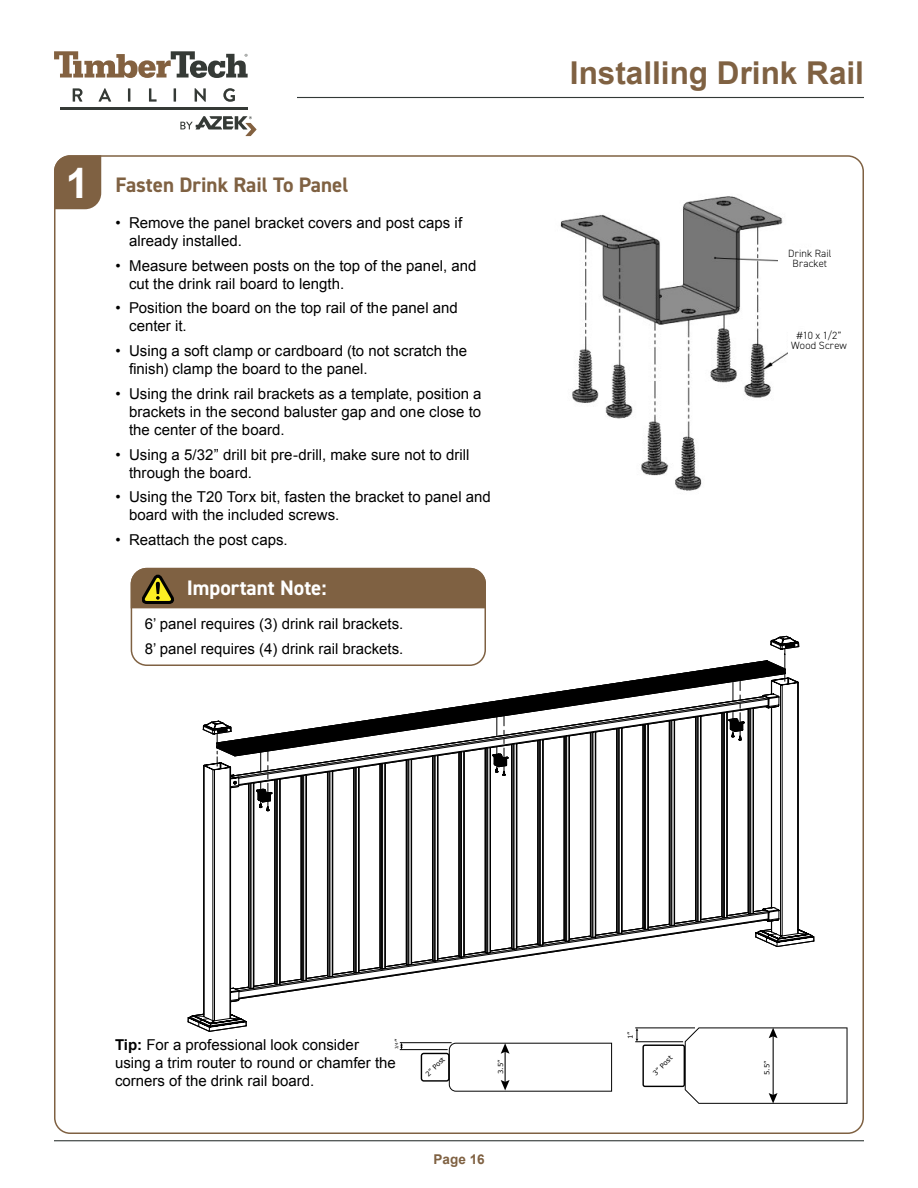
<style>
.page{position:relative;width:918px;height:1188px;background:#fff}
.page>*{position:absolute;margin:0;border:0;box-sizing:border-box;transform-origin:0 0}
.t1{font:700 31.5px "Arial";color:#7f6142}
.t2{font:700 21px "DIN2014";color:#7f6142}
.t3{font:700 21px "DIN2014";color:#fff}
.t4{font:15px/18px "Arial";color:#000}
.t5{font:700 13.5px "Arial";letter-spacing:.005em;color:#7f6142}
.t6{font:300 10.5px/10.5px "DIN2014";letter-spacing:.015em;color:#000;text-align:center}
.t7{font:6.75px "Verdana";color:#000}
.t8{font:3.9px "Verdana";color:#000}
.s1{font-family:"Arial";font-size:42px;color:#fff}
.s2{font-size:6.75px}
.s3{font-weight:700}
</style>
<div class="page">
<hr style="left:54px;top:1140px;width:810px;height:1px;background:#323937">
<hr style="left:297px;top:97px;width:567px;height:1px;background:#323937">
<hr style="left:60px;top:107px;width:188px;height:3px;background:#353a36">
<svg style="left:180px;top:116px;width:77px;height:20px"></svg>
<svg style="left:54px;top:51px;width:194px;height:27px"></svg>
<svg style="left:73px;top:88px;width:10px;height:14px"></svg>
<svg style="left:99px;top:88px;width:12px;height:14px"></svg>
<svg style="left:128px;top:88px;width:2px;height:14px"></svg>
<svg style="left:149px;top:88px;width:8px;height:14px"></svg>
<svg style="left:174px;top:88px;width:2px;height:14px"></svg>
<svg style="left:195px;top:88px;width:11px;height:14px"></svg>
<svg style="left:223px;top:88px;width:12px;height:14px"></svg>
<div style="left:54px;top:155px;width:47px;height:54px;background:#7f6142"></div>
<hr style="left:635px;top:1041px;width:48px;height:1px;background:#000">
<svg style="left:636px;top:1027px;width:212px;height:77px"></svg>
<svg style="left:421px;top:1043px;width:191px;height:49px"></svg>
<hr style="left:400px;top:1042px;width:52px;height:1px;background:#000">
<hr style="left:400px;top:1049px;width:48px;height:1px;background:#000">
<svg style="left:400px;top:1043px;width:3px;height:7px"></svg>
<svg style="left:192px;top:1022px;width:607px;height:10px"></svg>
<svg style="left:474px;top:636px;width:340px;height:308px"></svg>
<svg style="left:188px;top:678px;width:610px;height:344px"></svg>
<div style="left:131px;top:568px;width:355px;height:98px;border:2px solid #7f6142;border-radius:15px"></div>
<div style="left:131px;top:568px;width:355px;height:40px;background:#7f6142"></div>
<img style="left:560px;top:196px;width:228px;height:295px">
<div style="left:778px;top:248px;width:63px;height:28px;background:#fff"></div>
<h2 class="t2" style="left:66px;top:171px;width:284px"><span class="s1">1</span> Fasten Drink Rail To Panel</h2>
<p class="t4" style="left:129px;top:214px;width:335px;text-indent:-14px">• Remove the panel bracket covers and post caps if already installed.</p>
<p class="t4" style="left:129px;top:257px;width:349px;text-indent:-14px">• Measure between posts on the top of the panel, and cut the drink rail board to length.</p>
<p class="t4" style="left:129px;top:299px;width:330px;text-indent:-14px">• Position the board on the top rail of the panel and center it.</p>
<p class="t4" style="left:129px;top:342px;width:340px;text-indent:-14px">• Using a soft clamp or cardboard (to not scratch the finish) clamp the board to the panel.</p>
<p class="t4" style="left:129px;top:385px;width:354px;text-align:justify;text-indent:-14px">• Using the drink rail brackets as a template, position a brackets in the second baluster gap and one close to the center of the board.</p>
<p class="t4" style="left:129px;top:446px;width:342px;text-indent:-14px">• Using a 5/32” drill bit pre-drill, make sure not to drill through the board.</p>
<p class="t4" style="left:129px;top:488px;width:363px;text-indent:-14px">• Using the T20 Torx bit, fasten the bracket to panel and board with the included screws.</p>
<p class="t4" style="left:116px;top:531px;width:174px">• Reattach the post caps.</p>
<h2 class="t3" style="left:187px;top:574px;width:141px">Important Note:</h2>
<p class="t4" style="left:145px;top:612px;width:260px;line-height:24.8px">6’ panel requires (3) drink rail brackets.<br>8’ panel requires (4) drink rail brackets.</p>
<h1 class="t1" style="left:570px;top:53px;width:296px">Installing Drink Rail</h1>
<p class="t6" style="left:788px;top:248px;width:45px">Drink Rail<br>Bracket</p>
<p class="t6" style="left:791px;top:330px;width:57px">#10 x 1/2”<br>Wood Screw</p>
<p class="t8" style="left:394px;top:1049px;width:12px;rotate:-90deg">3/4<span class="s2">”</span></p>
<p class="t4" style="left:115px;top:1036px;width:282px"><span class="s3">Tip:</span> For a professional look consider using a trim router to round or chamfer the corners of the drink rail board.</p>
<p class="t7" style="left:424px;top:1072px;width:26px;rotate:-45deg">2” Post</p>
<p class="t7" style="left:496px;top:1074px;width:16px;rotate:-90deg">3.5”</p>
<p class="t5" style="left:433px;top:1150px;width:53px">Page 16</p>
<p class="t7" style="left:626px;top:1039px;width:9px;rotate:-90deg">1”</p>
<p class="t7" style="left:651px;top:1071px;width:26px;rotate:-45deg">3” Post</p>
<p class="t7" style="left:763px;top:1075px;width:16px;rotate:-90deg">5.5”</p>
</div>
